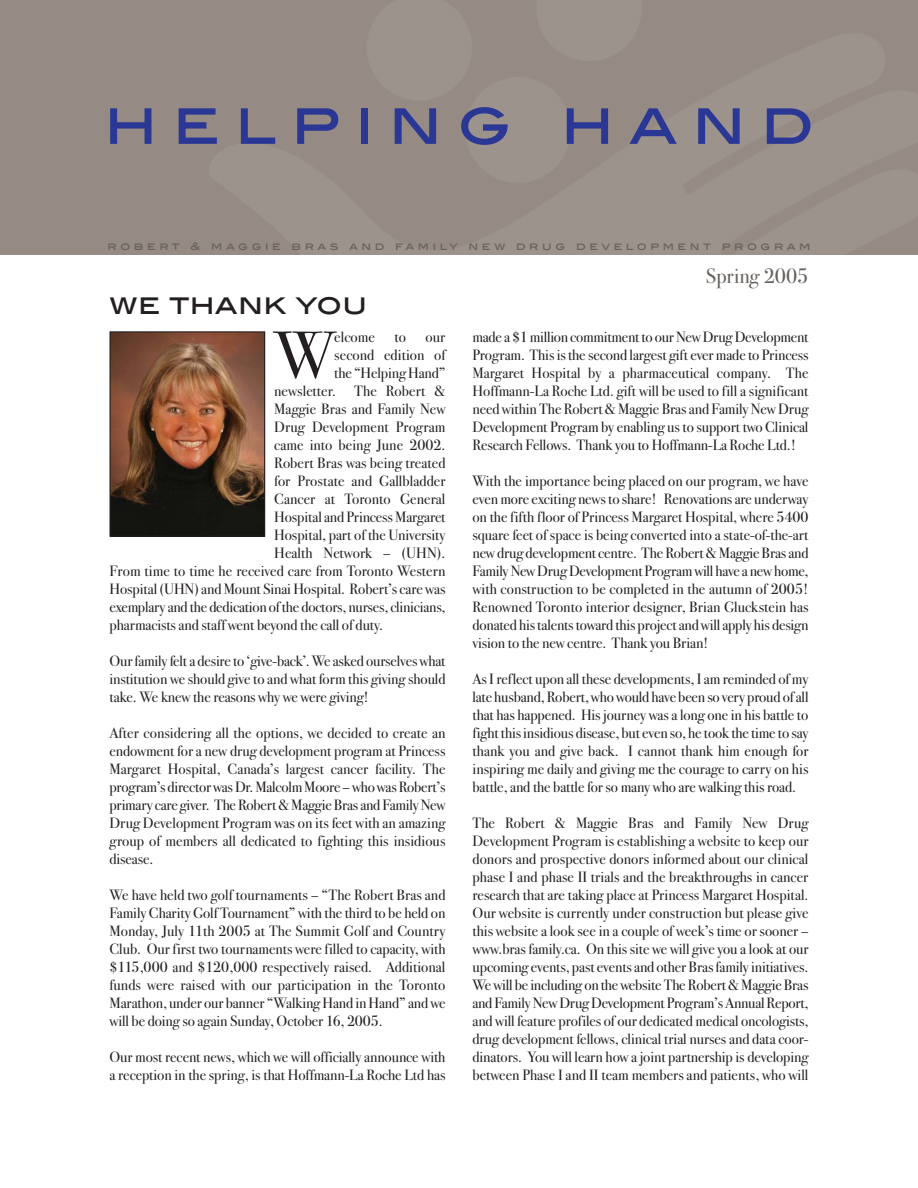
<style>
.page{position:relative;width:918px;height:1188px;background:#fff}
.page>*{position:absolute;margin:0;border:0;box-sizing:border-box;transform-origin:0 0}
.t1{font:66.75px "Bodoni Svty Two ITCTT";color:#231f20}
.t2{font:500 57.75px "Blair Md ITCTT";letter-spacing:.26em;color:#2a3795}
.t3{font:500 27px "Blair Md ITCTT";letter-spacing:.01em;color:#231f20}
.t4{font:21px "Bodoni Svty Two ITCTT";color:#67615c}
.t5{font:15px/18px "Bodoni Svty Two ITCTT";letter-spacing:-.005em;color:#231f20;text-align:justify}
.t6{font:500 10.5px "Blair Md ITCTT";letter-spacing:.345em;color:#67615c}
</style>
<div class="page">
<img style="left:112px;top:333px;width:151px;height:202px">
<div style="left:110px;top:331px;width:155px;height:206px;border:1px solid #231f20"></div>
<h2 class="t2" style="left:104px;top:90px;width:711px">HELPING HAND</h2>
<p class="t6" style="left:107px;top:241px;width:705px">ROBERT &amp; MAGGIE BRAS AND FAMILY NEW DRUG DEVELOPMENT PROGRAM</p>
<h3 class="t4" style="left:706px;top:269px;width:104px">Spring 2005</h3>
<h3 class="t3" style="left:110px;top:289px;width:259px">WE THANK YOU</h3>
<h1 class="t1" style="left:274px;top:331px;width:62px">W</h1>
<p class="t5" style="left:334px;top:330px;width:42px">elcome</p>
<p class="t5" style="left:395px;top:330px;width:13px">to</p>
<p class="t5" style="left:426px;top:330px;width:21px">our</p>
<p class="t5" style="left:334px;top:348px;width:113px">second edition of</p>
<p class="t5" style="left:334px;top:366px;width:113px">the “Helping Hand”</p>
<p class="t5" style="left:274px;top:384px;width:173px">newsletter. The Robert &amp;</p>
<p class="t5" style="left:274px;top:402px;width:173px">Maggie Bras and Family New</p>
<p class="t5" style="left:274px;top:420px;width:173px">Drug Development Program</p>
<p class="t5" style="left:274px;top:438px;width:173px">came into being June 2002.</p>
<p class="t5" style="left:274px;top:456px;width:173px">Robert Bras was being treated</p>
<p class="t5" style="left:274px;top:474px;width:173px">for Prostate and Gallbladder</p>
<p class="t5" style="left:274px;top:492px;width:173px">Cancer at Toronto General</p>
<p class="t5" style="left:274px;top:510px;width:173px">Hospital and Princess Margaret</p>
<p class="t5" style="left:274px;top:528px;width:173px">Hospital, part of the University</p>
<p class="t5" style="left:274px;top:546px;width:173px">Health Network – (UHN).</p>
<p class="t5" style="left:110px;top:564px;width:338px">From time to time he received care from Toronto Western</p>
<p class="t5" style="left:110px;top:582px;width:337px">Hospital (UHN) and Mount Sinai Hospital. Robert’s care was</p>
<p class="t5" style="left:110px;top:600px;width:337px">exemplary and the dedication of the doctors, nurses, clinicians,</p>
<p class="t5" style="left:110px;top:618px;width:275px">pharmacists and staff went beyond the call of duty.</p>
<p class="t5" style="left:110px;top:654px;width:338px">Our family felt a desire to ‘give-back’. We asked ourselves what institution we should give to and what form this giving should take. We knew the reasons why we were giving!</p>
<p class="t5" style="left:109px;top:726px;width:338px">After considering all the options, we decided to create an endowment for a new drug development program at Princess Margaret Hospital, Canada’s largest cancer facility. The program’s director was Dr. Malcolm Moore – who was Robert’s primary care giver. The Robert &amp; Maggie Bras and Family New Drug Development Program was on its feet with an amazing group of members all dedicated to fighting this insidious disease.</p>
<p class="t5" style="left:109px;top:888px;width:338px">We have held two golf tournaments – “The Robert Bras and Family Charity Golf Tournament” with the third to be held on Monday, July 11th 2005 at The Summit Golf and Country Club. Our first two tournaments were filled to capacity, with $115,000 and $120,000 respectively raised. Additional funds were raised with our participation in the Toronto Marathon, under our banner “Walking Hand in Hand” and we will be doing so again Sunday, October 16, 2005.</p>
<p class="t5" style="left:109px;top:1050px;width:338px">Our most recent news, which we will officially announce with a reception in the spring, is that Hoffmann-La Roche Ltd has</p>
<p class="t5" style="left:472px;top:330px;width:338px">made a $1 million commitment to our New Drug Development Program. This is the second largest gift ever made to Princess Margaret Hospital by a pharmaceutical company. The Hoffmann-La Roche Ltd. gift will be used to fill a significant need within The Robert &amp; Maggie Bras and Family New Drug Development Program by enabling us to support two Clinical Research Fellows. Thank you to Hoffmann-La Roche Ltd.!</p>
<p class="t5" style="left:472px;top:474px;width:338px">With the importance being placed on our program, we have even more exciting news to share! Renovations are underway on the fifth floor of Princess Margaret Hospital, where 5400 square feet of space is being converted into a state-of-the-art new drug development centre. The Robert &amp; Maggie Bras and Family New Drug Development Program will have a new home, with construction to be completed in the autumn of 2005!<br>Renowned Toronto interior designer, Brian Gluckstein has donated his talents toward this project and will apply his design vision to the new centre. Thank you Brian!</p>
<p class="t5" style="left:472px;top:672px;width:338px">As I reflect upon all these developments, I am reminded of my late husband, Robert, who would have been so very proud of all that has happened. His journey was a long one in his battle to fight this insidious disease, but even so, he took the time to say thank you and give back. I cannot thank him enough for inspiring me daily and giving me the courage to carry on his battle, and the battle for so many who are walking this road.</p>
<p class="t5" style="left:472px;top:816px;width:338px">The Robert &amp; Maggie Bras and Family New Drug Development Program is establishing a website to keep our donors and prospective donors informed about our clinical phase I and phase II trials and the breakthroughs in cancer research that are taking place at Princess Margaret Hospital.<br>Our website is currently under construction but please give this website a look see in a couple of week’s time or sooner – www.bras family.ca. On this site we will give you a look at our upcoming events, past events and other Bras family initiatives.<br>Wewill be including on the website The Robert &amp; Maggie Bras and Family New Drug Development Program’s Annual Report, and will feature profiles of our dedicated medical oncologists, drug development fellows, clinical trial nurses and data coor&shy;dinators. You will learn how a joint partnership is developing between Phase I and II team members and patients, who will</p>
</div>
